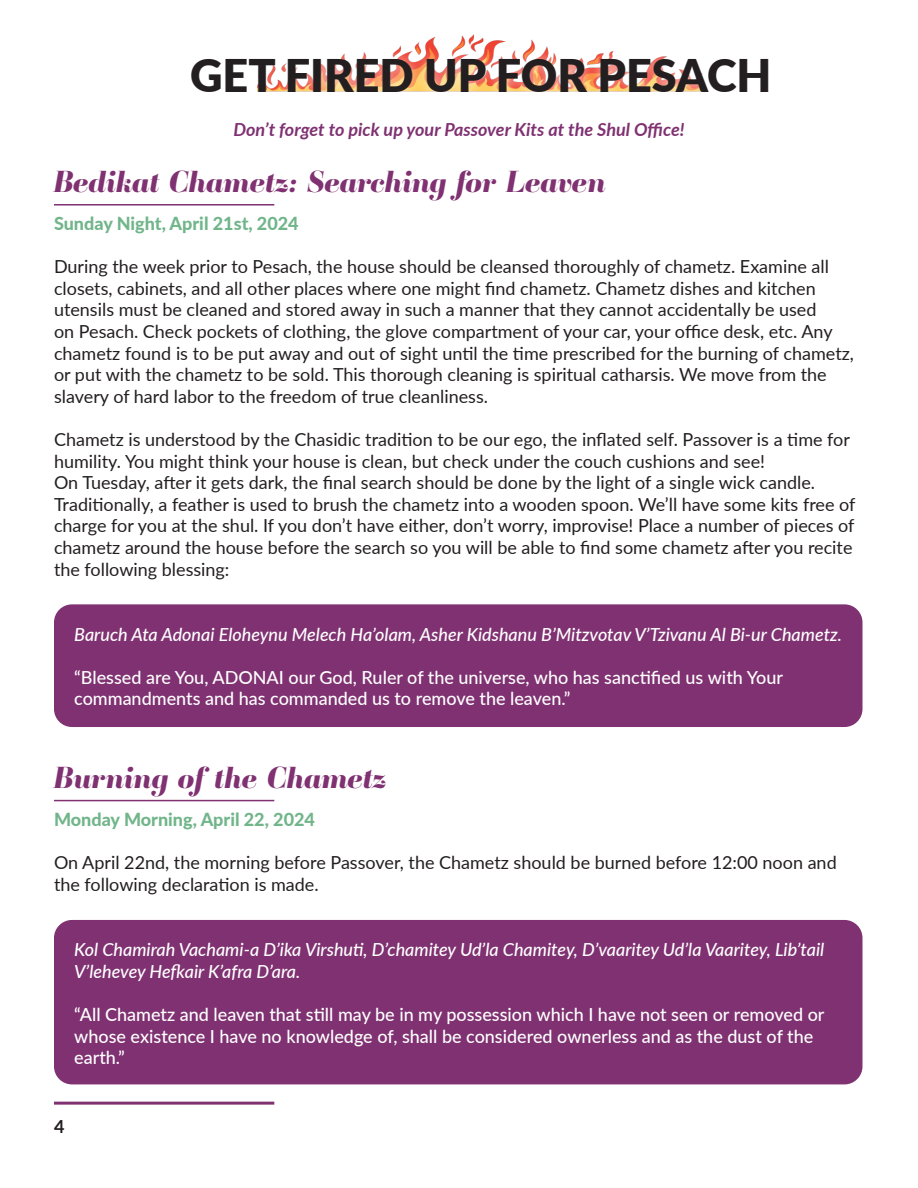
<style>
.page{position:relative;width:918px;height:1188px;background:#fff}
.page>*{position:absolute;margin:0;border:0;box-sizing:border-box;transform-origin:0 0}
.t1{font:900 45px "Lato";color:#231f20}
.t2{font:italic 800 30px "Ambroise Std";color:#7f3171}
.Body{font:18px/21.6px "Lato";color:#231f20}
.Body-2{font:500 18px/21.6px "Lato";color:#fff}
.Body-3{font:italic 500 18px/21.6px "Lato";color:#fff}
.t3{font:800 18px "Lato";color:#71b58a}
.Body-4{font:italic 700 18px "Lato";color:#7f3171}
.t4{font:700 18px "Lato";color:#231f20}
</style>
<div class="page">
<hr style="left:54px;top:1102px;width:220px;height:3px;background:#7f3171">
<img style="left:400px;top:34px;width:135px;height:12px">
<div style="left:180px;top:46px;width:601px;height:59px;background:#fff;opacity:.75"></div>
<hr style="left:54px;top:204px;width:220px;height:2px;background:#7f3171">
<hr style="left:54px;top:800px;width:220px;height:1px;background:#7f3171">
<div style="left:54px;top:604px;width:808px;height:123px;background:#7f3171;border-radius:18px"></div>
<div style="left:54px;top:920px;width:808px;height:164px;background:#7f3171;border-radius:18px"></div>
<p class="t1" style="left:190px;top:42px;width:583px">GET FIRED UP FOR PESACH</p>
<p class="Body-4" style="left:233px;top:116px;width:453px">Don’t forget to pick up your Passover Kits at the Shul Office!</p>
<h1 class="t2" style="left:54px;top:163px;width:554px">Bedikat Chametz: Searching for Leaven</h1>
<h2 class="t3" style="left:54px;top:210px;width:246px">Sunday Night, April 21st, 2024</h2>
<p class="Body" style="left:54px;top:255px;width:802px">During the week prior to Pesach, the house should be cleansed thoroughly of chametz. Examine all closets, cabinets, and all other places where one might find chametz. Chametz dishes and kitchen utensils must be cleaned and stored away in such a manner that they cannot accidentally be used<br>on Pesach. Check pockets of clothing, the glove compartment of your car, your office desk, etc. Any chametz found is to be put away and out of sight until the time prescribed for the burning of chametz, or put with the chametz to be sold. This thorough cleaning is spiritual catharsis. We move from the slavery of hard labor to the freedom of true cleanliness.</p>
<p class="Body" style="left:54px;top:428px;width:798px">Chametz is understood by the Chasidic tradition to be our ego, the inflated self. Passover is a time for humility. You might think your house is clean, but check under the couch cushions and see!</p>
<p class="Body" style="left:54px;top:471px;width:803px">On Tuesday, after it gets dark, the final search should be done by the light of a single wick candle.<br>Traditionally, a feather is used to brush the chametz into a wooden spoon. We’ll have some kits free of charge for you at the shul. If you don’t have either, don’t worry, improvise! Place a number of pieces of chametz around the house before the search so you will be able to find some chametz after you recite the following blessing:</p>
<p class="Body-3" style="left:74px;top:623px;width:769px">Baruch Ata Adonai Eloheynu Melech Ha’olam, Asher Kidshanu B’Mitzvotav V’Tzivanu Al Bi-ur Chametz.</p>
<p class="Body-2" style="left:74px;top:666px;width:710px">“Blessed are You, ADONAI our God, Ruler of the universe, who has sanctified us with Your commandments and has commanded us to remove the leaven.”</p>
<h1 class="t2" style="left:54px;top:759px;width:334px">Burning of the Chametz</h1>
<h2 class="t3" style="left:54px;top:806px;width:263px">Monday Morning, April 22, 2024</h2>
<p class="Body" style="left:54px;top:851px;width:784px">On April 22nd, the morning before Passover, the Chametz should be burned before 12:00 noon and the following declaration is made.</p>
<p class="Body-3" style="left:74px;top:938px;width:752px">Kol Chamirah Vachami-a D’ika Virshuti, D’chamitey Ud’la Chamitey, D’vaaritey Ud’la Vaaritey, Lib’tail<br>V’lehevey Hefkair K’afra D’ara.</p>
<p class="Body-2" style="left:74px;top:1003px;width:752px">“All Chametz and leaven that still may be in my possession which I have not seen or removed or whose existence I have no knowledge of, shall be considered ownerless and as the dust of the earth.”</p>
<p class="t4" style="left:54px;top:1113px;width:12px">4</p>
</div>
